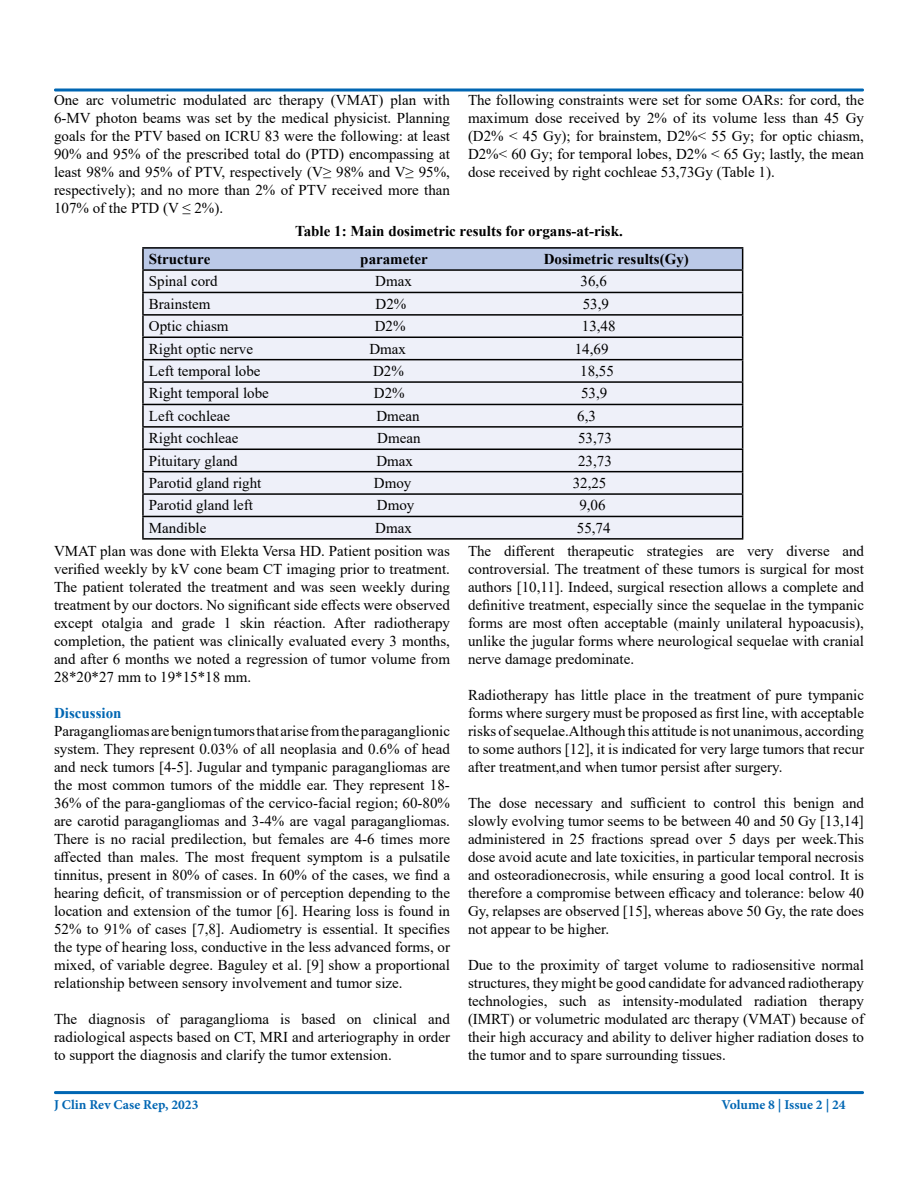
<style>
.page{position:relative;width:918px;height:1188px;background:#fff}
.page>*{position:absolute;margin:0;border:0;box-sizing:border-box;transform-origin:0 0}
.t1{font:15px/18px "Times New Roman";color:#000;text-align:justify}
.t2{font:700 15px "Times New Roman";color:#000}
.t3{font:700 15px "Times New Roman";color:#0066b3}
.t4{font:700 13.5px "Minion Pro";color:#0066b3}
</style>
<div class="page">
<div style="left:54px;top:88px;width:810px;height:4px;border:2px solid #0066b3"></div>
<div style="left:54px;top:1091px;width:810px;height:3px;border:2px solid #0066b3"></div>
<div style="left:143px;top:248px;width:600px;height:22px;background:#bbc9e7"></div>
<div style="left:144px;top:271px;width:598px;height:267px;background:#eef0f9"></div>
<hr style="left:142px;top:247px;width:601px;height:2px;background:#000">
<hr style="left:142px;top:249px;width:2px;height:20px;background:#000">
<hr style="left:142px;top:269px;width:601px;height:2px;background:#000">
<hr style="left:142px;top:271px;width:2px;height:21px;background:#000">
<hr style="left:142px;top:292px;width:601px;height:1px;background:#000">
<hr style="left:142px;top:293px;width:2px;height:21px;background:#000">
<hr style="left:142px;top:314px;width:601px;height:2px;background:#000">
<hr style="left:142px;top:316px;width:2px;height:21px;background:#000">
<hr style="left:142px;top:337px;width:601px;height:1px;background:#000">
<hr style="left:142px;top:338px;width:2px;height:21px;background:#000">
<hr style="left:142px;top:359px;width:601px;height:1px;background:#000">
<hr style="left:142px;top:360px;width:2px;height:21px;background:#000">
<hr style="left:142px;top:381px;width:601px;height:2px;background:#000">
<hr style="left:142px;top:383px;width:2px;height:21px;background:#000">
<hr style="left:142px;top:404px;width:601px;height:1px;background:#000">
<hr style="left:142px;top:405px;width:2px;height:21px;background:#000">
<hr style="left:142px;top:426px;width:601px;height:2px;background:#000">
<hr style="left:142px;top:428px;width:2px;height:21px;background:#000">
<hr style="left:142px;top:449px;width:601px;height:1px;background:#000">
<hr style="left:142px;top:450px;width:2px;height:21px;background:#000">
<hr style="left:142px;top:471px;width:601px;height:1px;background:#000">
<hr style="left:142px;top:472px;width:2px;height:21px;background:#000">
<hr style="left:142px;top:493px;width:601px;height:2px;background:#000">
<hr style="left:142px;top:495px;width:2px;height:21px;background:#000">
<hr style="left:142px;top:516px;width:601px;height:1px;background:#000">
<hr style="left:142px;top:517px;width:2px;height:21px;background:#000">
<svg style="left:742px;top:249px;width:1px;height:289px"></svg>
<hr style="left:142px;top:538px;width:601px;height:2px;background:#000">
<p class="t1" style="left:54px;top:90px;width:398px">One arc volumetric modulated arc therapy (VMAT) plan with 6-MV photon beams was set by the medical physicist. Planning goals for the PTV based on ICRU 83 were the following: at least 90% and 95% of the prescribed total do (PTD) encompassing at least 98% and 95% of PTV, respectively (V≥ 98% and V≥ 95%, respectively); and no more than 2% of PTV received more than 107% of the PTD (V ≤ 2%).</p>
<p class="t1" style="left:468px;top:90px;width:398px">The following constraints were set for some OARs: for cord, the maximum dose received by 2% of its volume less than 45 Gy (D2% &lt; 45 Gy); for brainstem, D2%&lt; 55 Gy; for optic chiasm, D2%&lt; 60 Gy; for temporal lobes, D2% &lt; 65 Gy; lastly, the mean dose received by right cochleae 53,73Gy (Table 1).</p>
<p class="t2" style="left:295px;top:221px;width:329px">Table 1: Main dosimetric results for organs-at-risk.</p>
<p class="t2" style="left:149px;top:248px;width:63px">Structure</p>
<p class="t2" style="left:360px;top:248px;width:69px">parameter</p>
<p class="t2" style="left:544px;top:248px;width:147px">Dosimetric results(Gy)</p>
<p class="t1" style="left:149px;top:272px;width:70px">Spinal cord</p>
<p class="t1" style="left:375px;top:272px;width:38px">Dmax</p>
<p class="t1" style="left:581px;top:272px;width:28px">36,6</p>
<p class="t1" style="left:149px;top:294px;width:63px">Brainstem</p>
<p class="t1" style="left:376px;top:294px;width:32px">D2%</p>
<p class="t1" style="left:583px;top:294px;width:28px">53,9</p>
<p class="t1" style="left:149px;top:317px;width:81px">Optic chiasm</p>
<p class="t1" style="left:375px;top:317px;width:32px">D2%</p>
<p class="t1" style="left:582px;top:317px;width:35px">13,48</p>
<p class="t1" style="left:149px;top:339px;width:106px">Right optic nerve</p>
<p class="t1" style="left:369px;top:339px;width:38px">Dmax</p>
<p class="t1" style="left:575px;top:339px;width:35px">14,69</p>
<p class="t1" style="left:149px;top:362px;width:113px">Left temporal lobe</p>
<p class="t1" style="left:373px;top:362px;width:32px">D2%</p>
<p class="t1" style="left:580px;top:362px;width:35px">18,55</p>
<p class="t1" style="left:149px;top:384px;width:121px">Right temporal lobe</p>
<p class="t1" style="left:374px;top:384px;width:32px">D2%</p>
<p class="t1" style="left:581px;top:384px;width:28px">53,9</p>
<p class="t1" style="left:149px;top:406px;width:83px">Left cochleae</p>
<p class="t1" style="left:376px;top:406px;width:45px">Dmean</p>
<p class="t1" style="left:577px;top:406px;width:20px">6,3</p>
<p class="t1" style="left:149px;top:429px;width:91px">Right cochleae</p>
<p class="t1" style="left:377px;top:429px;width:45px">Dmean</p>
<p class="t1" style="left:578px;top:429px;width:35px">53,73</p>
<p class="t1" style="left:149px;top:451px;width:90px">Pituitary gland</p>
<p class="t1" style="left:376px;top:451px;width:38px">Dmax</p>
<p class="t1" style="left:578px;top:451px;width:35px">23,73</p>
<p class="t1" style="left:149px;top:474px;width:114px">Parotid gland right</p>
<p class="t1" style="left:374px;top:474px;width:39px">Dmoy</p>
<p class="t1" style="left:573px;top:474px;width:35px">32,25</p>
<p class="t1" style="left:149px;top:496px;width:106px">Parotid gland left</p>
<p class="t1" style="left:377px;top:496px;width:39px">Dmoy</p>
<p class="t1" style="left:579px;top:496px;width:28px">9,06</p>
<p class="t1" style="left:149px;top:518px;width:59px">Mandible</p>
<p class="t1" style="left:375px;top:518px;width:38px">Dmax</p>
<p class="t1" style="left:577px;top:518px;width:35px">55,74</p>
<p class="t1" style="left:54px;top:541px;width:398px">VMAT plan was done with Elekta Versa HD. Patient position was verified weekly by kV cone beam CT imaging prior to treatment.<br>The patient tolerated the treatment and was seen weekly during treatment by our doctors. No significant side effects were observed except otalgia and grade 1 skin réaction. After radiotherapy completion, the patient was clinically evaluated every 3 months, and after 6 months we noted a regression of tumor volume from 28*20*27 mm to 19*15*18 mm.</p>
<p class="t3" style="left:54px;top:702px;width:69px">Discussion</p>
<p class="t1" style="left:54px;top:721px;width:398px">Paragangliomas are benign tumors that arise from the paraganglionic system. They represent 0.03% of all neoplasia and 0.6% of head and neck tumors [4-5]. Jugular and tympanic paragangliomas are the most common tumors of the middle ear. They represent 18- 36% of the para-gangliomas of the cervico-facial region; 60-80% are carotid paragangliomas and 3-4% are vagal paragangliomas.<br>There is no racial predilection, but females are 4-6 times more affected than males. The most frequent symptom is a pulsatile tinnitus, present in 80% of cases. In 60% of the cases, we find a hearing deficit, of transmission or of perception depending to the location and extension of the tumor [6]. Hearing loss is found in 52% to 91% of cases [7,8]. Audiometry is essential. It specifies the type of hearing loss, conductive in the less advanced forms, or mixed, of variable degree. Baguley et al. [9] show a proportional relationship between sensory involvement and tumor size.</p>
<p class="t1" style="left:54px;top:1009px;width:398px">The diagnosis of paraganglioma is based on clinical and radiological aspects based on CT, MRI and arteriography in order to support the diagnosis and clarify the tumor extension.</p>
<p class="t1" style="left:468px;top:541px;width:398px">The different therapeutic strategies are very diverse and controversial. The treatment of these tumors is surgical for most authors [10,11]. Indeed, surgical resection allows a complete and definitive treatment, especially since the sequelae in the tympanic forms are most often acceptable (mainly unilateral hypoacusis), unlike the jugular forms where neurological sequelae with cranial nerve damage predominate.</p>
<p class="t1" style="left:468px;top:685px;width:398px">Radiotherapy has little place in the treatment of pure tympanic forms where surgery must be proposed as first line, with acceptable risks of sequelae.Although this attitude is not unanimous, according to some authors [12], it is indicated for very large tumors that recur after treatment,and when tumor persist after surgery.</p>
<p class="t1" style="left:468px;top:793px;width:398px">The dose necessary and sufficient to control this benign and slowly evolving tumor seems to be between 40 and 50 Gy [13,14] administered in 25 fractions spread over 5 days per week.This dose avoid acute and late toxicities, in particular temporal necrosis and osteoradionecrosis, while ensuring a good local control. It is therefore a compromise between efficacy and tolerance: below 40<br>Gy, relapses are observed [15], whereas above 50 Gy, the rate does not appear to be higher.</p>
<p class="t1" style="left:468px;top:955px;width:398px">Due to the proximity of target volume to radiosensitive normal structures, they might be good candidate for advanced radiotherapy technologies, such as intensity-modulated radiation therapy (IMRT) or volumetric modulated arc therapy (VMAT) because of their high accuracy and ability to deliver higher radiation doses to the tumor and to spare surrounding tissues.</p>
<p class="t4" style="left:54px;top:1095px;width:146px">J Clin Rev Case Rep, 2023</p>
<p class="t4" style="left:721px;top:1095px;width:126px">Volume 8 | Issue 2 | 24</p>
</div>
